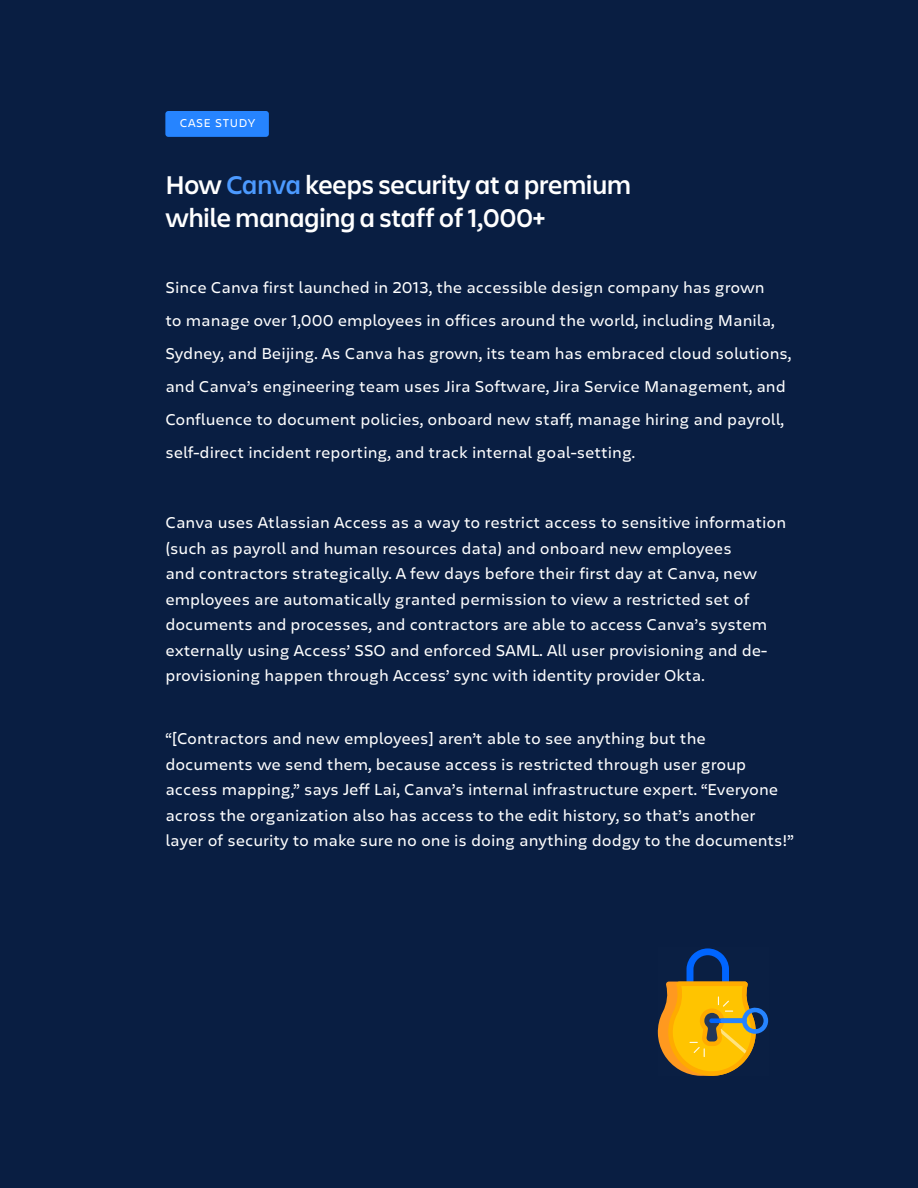
<style>
.page{position:relative;width:918px;height:1188px;background:#091e42}
.page>*{position:absolute;margin:0;border:0;box-sizing:border-box;transform-origin:0 0}
.t1{font:600 27px/33px "Charlie Display";color:#fff}
.t2{font:16.5px/25.5px "Charlie Text";color:#fff}
.t3{font:12px "Charlie Text";letter-spacing:.05em;color:#fff}
.s1{color:#4c9aff}
</style>
<div class="page">
<svg style="left:658px;top:948px;width:110px;height:128px"></svg>
<div style="left:165px;top:111px;width:104px;height:26px;background:#2684ff;border-radius:3px"></div>
<p class="t3" style="left:180px;top:114px;width:77px">CASE STUDY</p>
<h1 class="t1" style="left:165px;top:167px;width:467px">How <span class="s1">Canva</span> keeps security at a premium while managing a staff of 1,000+</h1>
<p class="t2" style="left:165px;top:270px;width:628px;line-height:33px">Since Canva first launched in 2013, the accessible design company has grown<br>to manage over 1,000 employees in offices around the world, including Manila, Sydney, and Beijing. As Canva has grown, its team has embraced cloud solutions, and Canva’s engineering team uses Jira Software, Jira Service Management, and Confluence to document policies, onboard new staff, manage hiring and payroll, self-direct incident reporting, and track internal goal-setting.</p>
<p class="t2" style="left:165px;top:509px;width:622px">Canva uses Atlassian Access as a way to restrict access to sensitive information (such as payroll and human resources data) and onboard new employees<br>and contractors strategically. A few days before their first day at Canva, new employees are automatically granted permission to view a restricted set of documents and processes, and contractors are able to access Canva’s system externally using Access’ SSO and enforced SAML. All user provisioning and de&shy;provisioning happen through Access’ sync with identity provider Okta.</p>
<p class="t2" style="left:165px;top:725px;width:630px">“[Contractors and new employees] aren’t able to see anything but the documents we send them, because access is restricted through user group access mapping,” says Jeff Lai, Canva’s internal infrastructure expert. “Everyone across the organization also has access to the edit history, so that’s another layer of security to make sure no one is doing anything dodgy to the documents!”</p>
</div>
